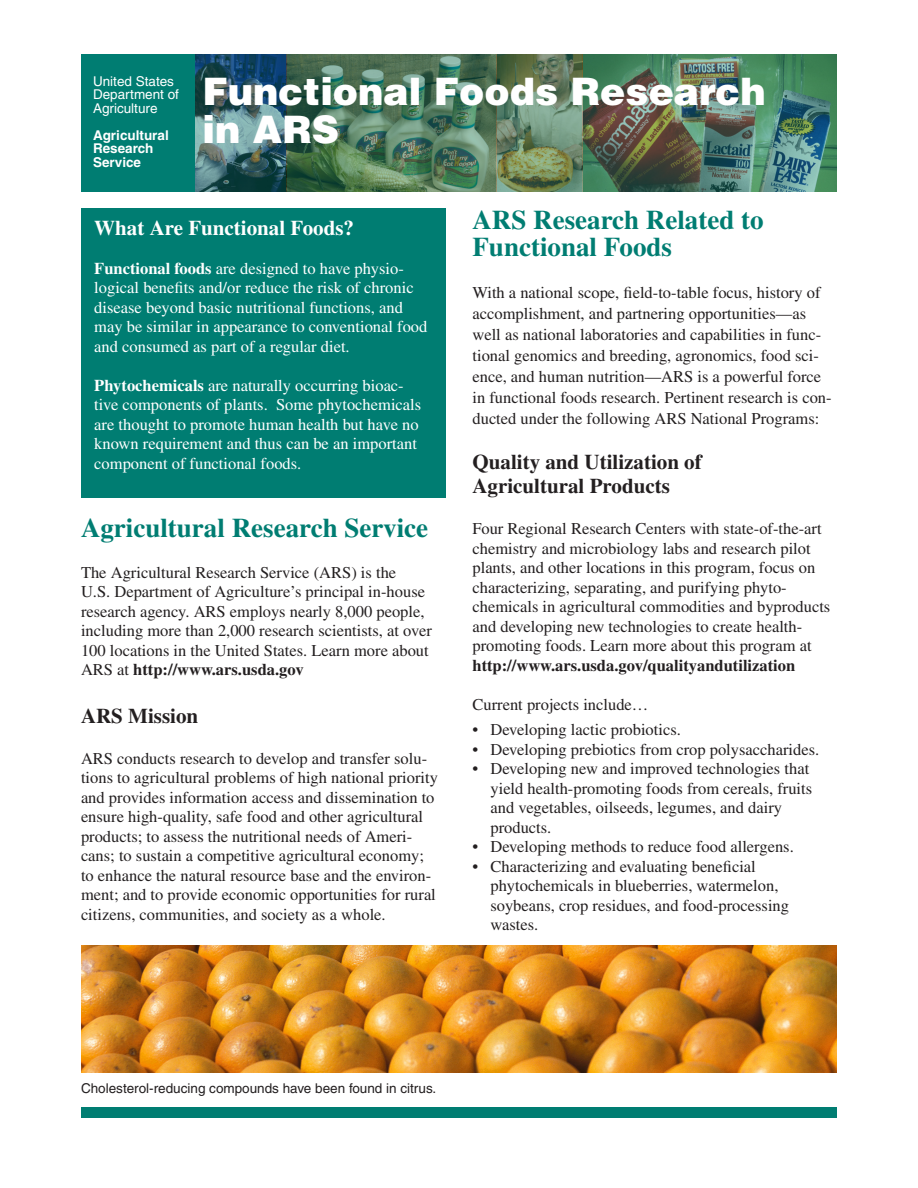
<style>
.page{position:relative;width:918px;height:1188px;background:#fff}
.page>*{position:absolute;margin:0;border:0;box-sizing:border-box;transform-origin:0 0}
.t1{font:900 37.8px "Helvetica";color:#fff}
.t2{font:700 27px/27px "Times";color:#007d72}
.t3{font:700 21px "Times";color:#231f20}
.t4{font:700 21px "Times";color:#fff}
.t5{font:16.5px/19.5px "Times";color:#231f20}
.t6{font:16.5px/19.5px "Times";color:#fff}
.t7{font:13.5px "Helvetica";color:#231f20}
.t8{font:13.5px "Helvetica";color:#fff}
.t9{font:700 13.5px "Helvetica";color:#fff}
.s1{font-weight:700}
</style>
<div class="page">
<img style="left:81px;top:946px;width:756px;height:126px">
<div style="left:81px;top:54px;width:756px;height:137px;background:#007d72"></div>
<img style="left:195px;top:54px;width:642px;height:137px">
<div style="left:81px;top:1107px;width:756px;height:10px;background:#007d72"></div>
<div style="left:81px;top:208px;width:365px;height:290px;background:#007d72"></div>
<p class="t8" style="left:93px;top:73px;width:83px">United States</p>
<p class="t8" style="left:93px;top:87px;width:88px">Department of</p>
<p class="t8" style="left:93px;top:100px;width:66px">Agriculture</p>
<p class="t9" style="left:93px;top:127px;width:77px">Agricultural</p>
<p class="t9" style="left:93px;top:140px;width:62px">Research</p>
<p class="t9" style="left:93px;top:154px;width:50px">Service</p>
<p class="t1" style="left:202px;top:67px;width:565px">Functional Foods Research</p>
<p class="t1" style="left:202px;top:105px;width:138px">in ARS</p>
<p class="t4" style="left:94px;top:215px;width:261px">What Are Functional Foods?</p>
<p class="t6" style="left:94px;top:259px;width:335px"><span class="s1">Functional foods</span> are designed to have physio&shy;logical benefits and/or reduce the risk of chronic disease beyond basic nutritional functions, and may be similar in appearance to conventional food and consumed as part of a regular diet.</p>
<p class="t6" style="left:94px;top:376px;width:328px"><span class="s1">Phytochemicals</span> are naturally occurring bioac&shy;tive components of plants. Some phytochemicals are thought to promote human health but have no known requirement and thus can be an important component of functional foods.</p>
<p class="t2" style="left:81px;top:514px;width:349px">Agricultural Research Service</p>
<p class="t5" style="left:81px;top:562px;width:352px">The Agricultural Research Service (ARS) is the<br>U.S. Department of Agriculture’s principal in-house research agency. ARS employs nearly 8,000 people, including more than 2,000 research scientists, at over 100 locations in the United States. Learn more about ARS at <span class="s1">http://www.ars.usda.gov</span></p>
<p class="t3" style="left:81px;top:703px;width:119px">ARS Mission</p>
<p class="t5" style="left:81px;top:748px;width:359px">ARS conducts research to develop and transfer solu&shy;tions to agricultural problems of high national priority and provides information access and dissemination to ensure high-quality, safe food and other agricultural products; to assess the nutritional needs of Ameri&shy;cans; to sustain a competitive agricultural economy; to enhance the natural resource base and the environ&shy;ment; and to provide economic opportunities for rural citizens, communities, and society as a whole.</p>
<p class="t2" style="left:472px;top:206px;width:293px">ARS Research Related to<br>Functional Foods</p>
<p class="t5" style="left:472px;top:282px;width:361px;line-height:21px">With a national scope, field-to-table focus, history of accomplishment, and partnering opportunities—as well as national laboratories and capabilities in func&shy;tional genomics and breeding, agronomics, food sci&shy;ence, and human nutrition—ARS is a powerful force in functional foods research. Pertinent research is con&shy;ducted under the following ARS National Programs:</p>
<p class="t3" style="left:472px;top:450px;width:231px">Quality and Utilization of</p>
<p class="t3" style="left:472px;top:474px;width:199px">Agricultural Products</p>
<p class="t5" style="left:472px;top:519px;width:351px">Four Regional Research Centers with state-of-the-art chemistry and microbiology labs and research pilot plants, and other locations in this program, focus on characterizing, separating, and purifying phyto-</p>
<p class="t5" style="left:472px;top:597px;width:359px">chemicals in agricultural commodities and byproducts and developing new technologies to create health&shy;promoting foods. Learn more about this program at <span class="s1">http://www.ars.usda.gov/qualityandutilization</span></p>
<p class="t5" style="left:472px;top:695px;width:177px">Current projects include…</p>
<p class="t5" style="left:472px;top:720px;width:210px">• Developing lactic probiotics.</p>
<p class="t5" style="left:472px;top:740px;width:348px">• Developing prebiotics from crop polysaccharides.</p>
<p class="t5" style="left:472px;top:759px;width:338px">• Developing new and improved technologies that</p>
<p class="t5" style="left:491px;top:779px;width:323px">yield health-promoting foods from cereals, fruits</p>
<p class="t5" style="left:491px;top:798px;width:293px">and vegetables, oilseeds, legumes, and dairy</p>
<p class="t5" style="left:491px;top:818px;width:62px">products.</p>
<p class="t5" style="left:472px;top:837px;width:323px">• Developing methods to reduce food allergens.</p>
<p class="t5" style="left:472px;top:857px;width:285px">• Characterizing and evaluating beneficial</p>
<p class="t5" style="left:491px;top:876px;width:289px">phytochemicals in blueberries, watermelon,</p>
<p class="t5" style="left:491px;top:896px;width:300px">soybeans, crop residues, and food-processing</p>
<p class="t5" style="left:491px;top:915px;width:49px">wastes.</p>
<p class="t7" style="left:81px;top:1081px;width:357px">Cholesterol-reducing compounds have been found in citrus.</p>
</div>
